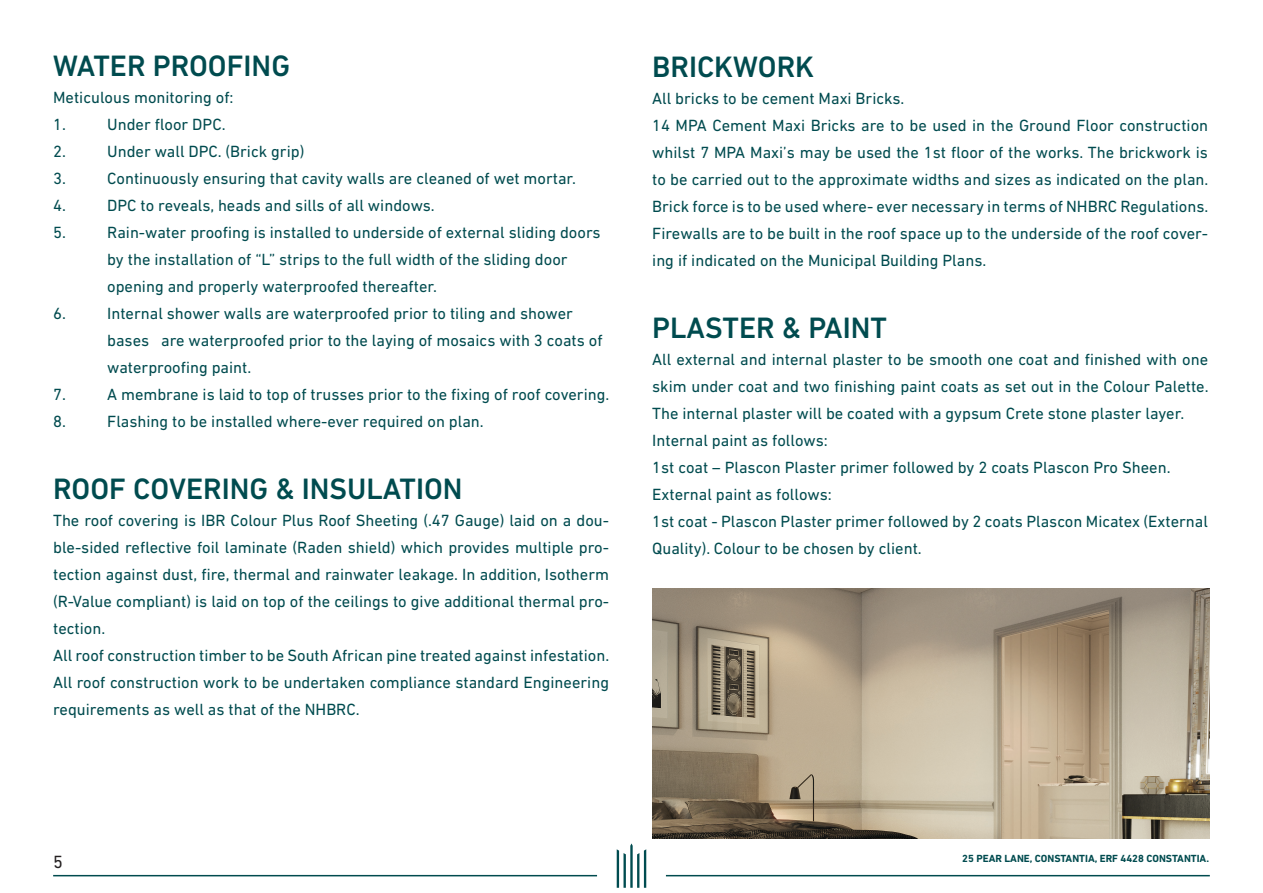
<style>
.page{position:relative;width:1263px;height:893px;background:#fff}
.page>*{position:absolute;margin:0;border:0;box-sizing:border-box;transform-origin:0 0}
.t1{font:500 30px "DIN Next LT Pro";color:#004b4f}
.t2{font:18px "DIN Next LT Pro";color:#231f20}
.t3{font:16.5px/27px "DIN Next LT Pro";color:#004b4f;text-align:justify}
.t4{font:700 10.5px "DIN Next LT Pro";color:#004b4f}
</style>
<div class="page">
<svg style="left:617px;top:843px;width:29px;height:45px"></svg>
<hr style="left:53px;top:875px;width:544px;height:1px;background:#004b4f">
<hr style="left:666px;top:875px;width:544px;height:1px;background:#004b4f">
<img style="left:652px;top:588px;width:558px;height:251px">
<p class="t1" style="left:53px;top:48px;width:238px">WATER PROOFING</p>
<p class="t3" style="left:53px;top:83px;width:182px">Meticulous monitoring of:</p>
<p class="t3" style="left:53px;top:110px;width:14px">1.</p>
<p class="t3" style="left:107px;top:110px;width:120px">Under floor DPC.</p>
<p class="t3" style="left:53px;top:137px;width:14px">2.</p>
<p class="t3" style="left:107px;top:137px;width:199px">Under wall DPC. (Brick grip)</p>
<p class="t3" style="left:53px;top:164px;width:14px">3.</p>
<p class="t3" style="left:107px;top:164px;width:470px">Continuously ensuring that cavity walls are cleaned of wet mortar.</p>
<p class="t3" style="left:53px;top:191px;width:14px">4.</p>
<p class="t3" style="left:107px;top:191px;width:329px">DPC to reveals, heads and sills of all windows.</p>
<p class="t3" style="left:53px;top:218px;width:14px">5.</p>
<p class="t3" style="left:107px;top:218px;width:495px;text-align:left">Rain-water proofing is installed to underside of external sliding doors by the installation of “L” strips to the full width of the sliding door opening and properly waterproofed thereafter.</p>
<p class="t3" style="left:53px;top:299px;width:14px">6.</p>
<p class="t3" style="left:107px;top:299px;width:497px;text-align:left">Internal shower walls are waterproofed prior to tiling and shower bases are waterproofed prior to the laying of mosaics with 3 coats of waterproofing paint.</p>
<p class="t3" style="left:53px;top:380px;width:14px">7.</p>
<p class="t3" style="left:107px;top:380px;width:504px">A membrane is laid to top of trusses prior to the fixing of roof covering.</p>
<p class="t3" style="left:53px;top:407px;width:14px">8.</p>
<p class="t3" style="left:107px;top:407px;width:378px">Flashing to be installed where-ever required on plan.</p>
<p class="t1" style="left:53px;top:471px;width:411px">ROOF COVERING &amp; INSULATION</p>
<p class="t3" style="left:53px;top:506px;width:557px">The roof covering is IBR Colour Plus Roof Sheeting (.47 Gauge) laid on a dou&shy;ble-sided reflective foil laminate (Raden shield) which provides multiple pro&shy;tection against dust, fire, thermal and rainwater leakage. In addition, Isotherm (R-Value compliant) is laid on top of the ceilings to give additional thermal pro&shy;tection.</p>
<p class="t3" style="left:53px;top:641px;width:558px">All roof construction timber to be South African pine treated against infestation.<br>All roof construction work to be undertaken compliance standard Engineering requirements as well as that of the NHBRC.</p>
<p class="t1" style="left:652px;top:49px;width:164px">BRICKWORK</p>
<p class="t3" style="left:652px;top:84px;width:254px">All bricks to be cement Maxi Bricks.</p>
<p class="t3" style="left:652px;top:111px;width:558px">14 MPA Cement Maxi Bricks are to be used in the Ground Floor construction whilst 7 MPA Maxi’s may be used the 1st floor of the works. The brickwork is to be carried out to the approximate widths and sizes as indicated on the plan.<br>Brick force is to be used where- ever necessary in terms of NHBRC Regulations.<br>Firewalls are to be built in the roof space up to the underside of the roof cover&shy;ing if indicated on the Municipal Building Plans.</p>
<p class="t1" style="left:652px;top:310px;width:236px">PLASTER &amp; PAINT</p>
<p class="t3" style="left:652px;top:345px;width:558px">All external and internal plaster to be smooth one coat and finished with one skim under coat and two finishing paint coats as set out in the Colour Palette.<br>The internal plaster will be coated with a gypsum Crete stone plaster layer.</p>
<p class="t3" style="left:652px;top:426px;width:177px">Internal paint as follows:</p>
<p class="t3" style="left:652px;top:453px;width:520px">1st coat – Plascon Plaster primer followed by 2 coats Plascon Pro Sheen.</p>
<p class="t3" style="left:652px;top:480px;width:181px">External paint as follows:</p>
<p class="t3" style="left:652px;top:507px;width:557px">1st coat - Plascon Plaster primer followed by 2 coats Plascon Micatex (External<br>Quality). Colour to be chosen by client.</p>
<p class="t2" style="left:53px;top:851px;width:11px">5</p>
<p class="t4" style="left:962px;top:853px;width:248px">25 PEAR LANE, CONSTANTIA, ERF 4428 CONSTANTIA.</p>
</div>
